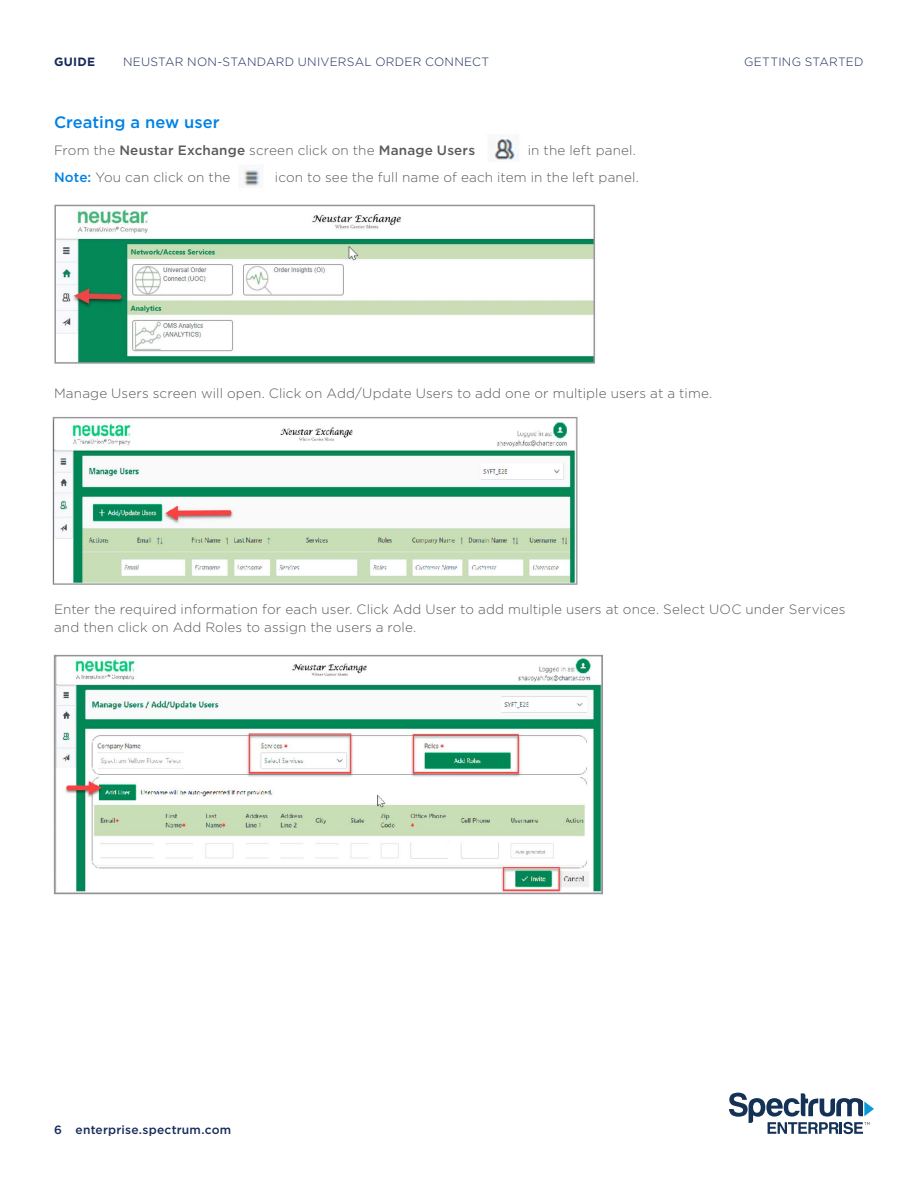
<style>
.page{position:relative;width:918px;height:1188px;background:#fff}
.page>*{position:absolute;margin:0;border:0;box-sizing:border-box;transform-origin:0 0}
.t1{font:500 16.5px "Gotham";color:#0082e6}
.t2{font:300 13.5px/18px "Gotham";letter-spacing:.01em;color:#5a5a5a}
.t3{font:500 13.5px "Gotham";letter-spacing:.015em;color:#5a5a5a}
.t4{font:300 12px "Gotham";letter-spacing:.02em;color:#172a5a}
.t5{font:500 12px "Gotham";letter-spacing:.02em;color:#172a5a}
.t6{font:700 12px "Gotham";letter-spacing:.025em;color:#172a5a}
.s1{font-weight:300}
.s2{font-weight:500;color:#0082e6}
</style>
<div class="page">
<img style="left:490px;top:139px;width:29px;height:23px">
<img style="left:241px;top:168px;width:19px;height:19px">
<img style="left:54px;top:204px;width:542px;height:160px">
<img style="left:52px;top:417px;width:526px;height:168px">
<img style="left:53px;top:654px;width:550px;height:241px">
<svg style="left:729px;top:1093px;width:145px;height:41px"></svg>
<p class="t6" style="left:54px;top:54px;width:43px">GUIDE</p>
<p class="t4" style="left:123px;top:54px;width:368px">NEUSTAR NON-STANDARD UNIVERSAL ORDER CONNECT</p>
<p class="t1" style="left:54px;top:111px;width:167px">Creating a new user</p>
<p class="t3" style="left:54px;top:141px;width:423px"><span class="s1">From the</span> Neustar Exchange <span class="s1">screen click on the</span> Manage Users</p>
<p class="t2" style="left:528px;top:141px;width:110px">in the left panel.</p>
<p class="t2" style="left:54px;top:168px;width:178px"><span class="s2">Note:</span> You can click on the</p>
<p class="t2" style="left:275px;top:168px;width:365px">icon to see the full name of each item in the left panel.</p>
<p class="t4" style="left:744px;top:54px;width:121px">GETTING STARTED</p>
<p class="t2" style="left:54px;top:384px;width:660px">Manage Users screen will open. Click on Add/Update Users to add one or multiple users at a time.</p>
<p class="t2" style="left:54px;top:600px;width:793px">Enter the required information for each user. Click Add User to add multiple users at once. Select UOC under Services and then click on Add Roles to assign the users a role.</p>
<p class="t5" style="left:54px;top:1122px;width:179px">6 enterprise.spectrum.com</p>
</div>
